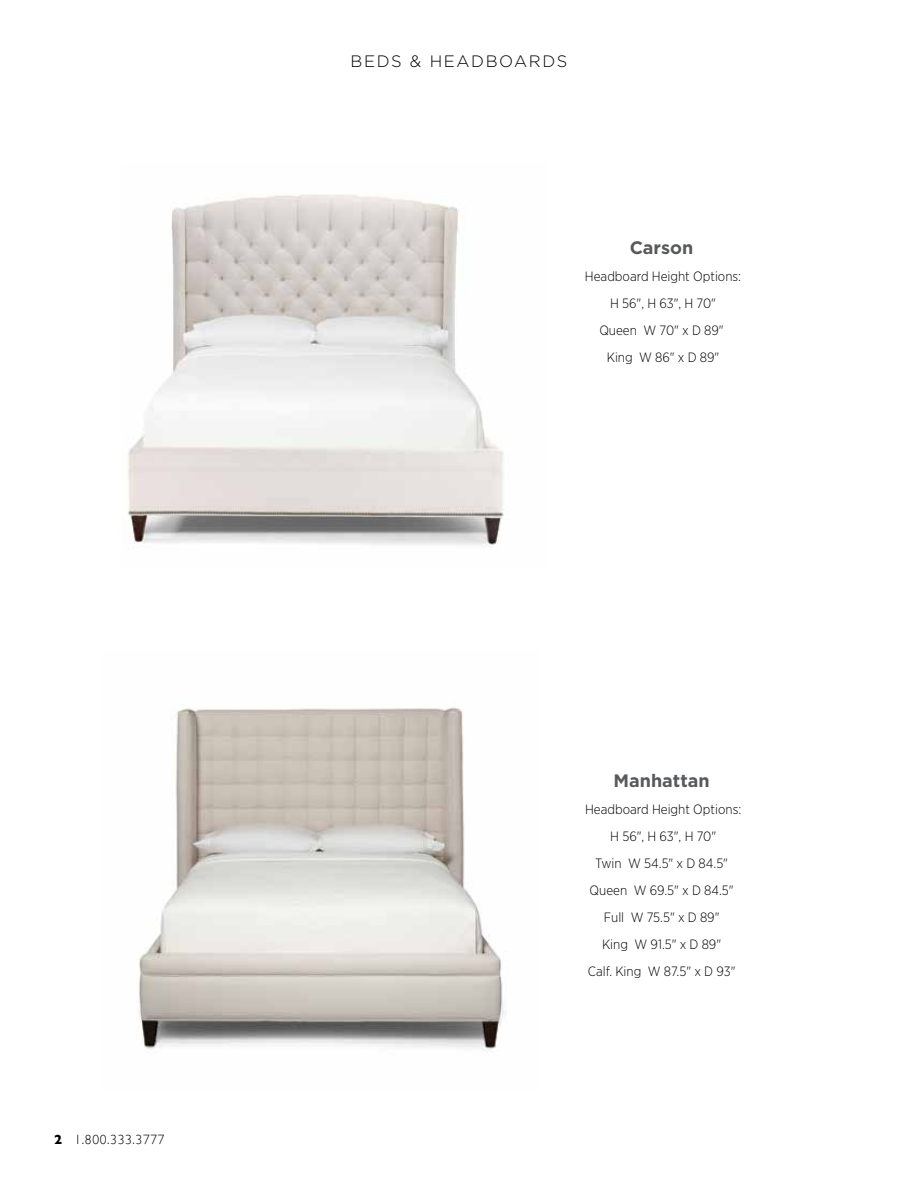
<style>
.page{position:relative;width:918px;height:1188px;background:#fff}
.page>*{position:absolute;margin:0;border:0;box-sizing:border-box;transform-origin:0 0}
.t1{font:700 18px "Gotham";color:#58595b}
.t2{font:300 16.5px "Gotham";letter-spacing:.1em;color:#000}
.t3{font:300 13.5px/27px "Gotham Narrow";color:#000;text-align:center}
.t4{font:300 13.5px "Gill Sans";letter-spacing:.05em;color:#000}
.s1{font-weight:700}
</style>
<div class="page">
<img style="left:127px;top:194px;width:377px;height:353px">
<img style="left:138px;top:707px;width:368px;height:346px">
<p class="t4" style="left:54px;top:1129px;width:112px"><span class="s1">2</span> 1.800.333.3777</p>
<p class="t2" style="left:350px;top:50px;width:219px">BEDS &amp; HEADBOARDS</p>
<h1 class="t1" style="left:630px;top:236px;width:65px">Carson</h1>
<p class="t3" style="left:585px;top:263px;width:158px">Headboard Height Options:<br>H 56", H 63", H 70"<br>Queen W 70" x D 89"<br>King W 86" x D 89"</p>
<h1 class="t1" style="left:614px;top:769px;width:98px">Manhattan</h1>
<p class="t3" style="left:585px;top:795px;width:158px">Headboard Height Options:<br>H 56", H 63", H 70"<br>Twin W 54.5" x D 84.5"<br>Queen W 69.5" x D 84.5"<br>Full W 75.5" x D 89"<br>King W 91.5" x D 89"<br>Calf. King W 87.5" x D 93"</p>
</div>
